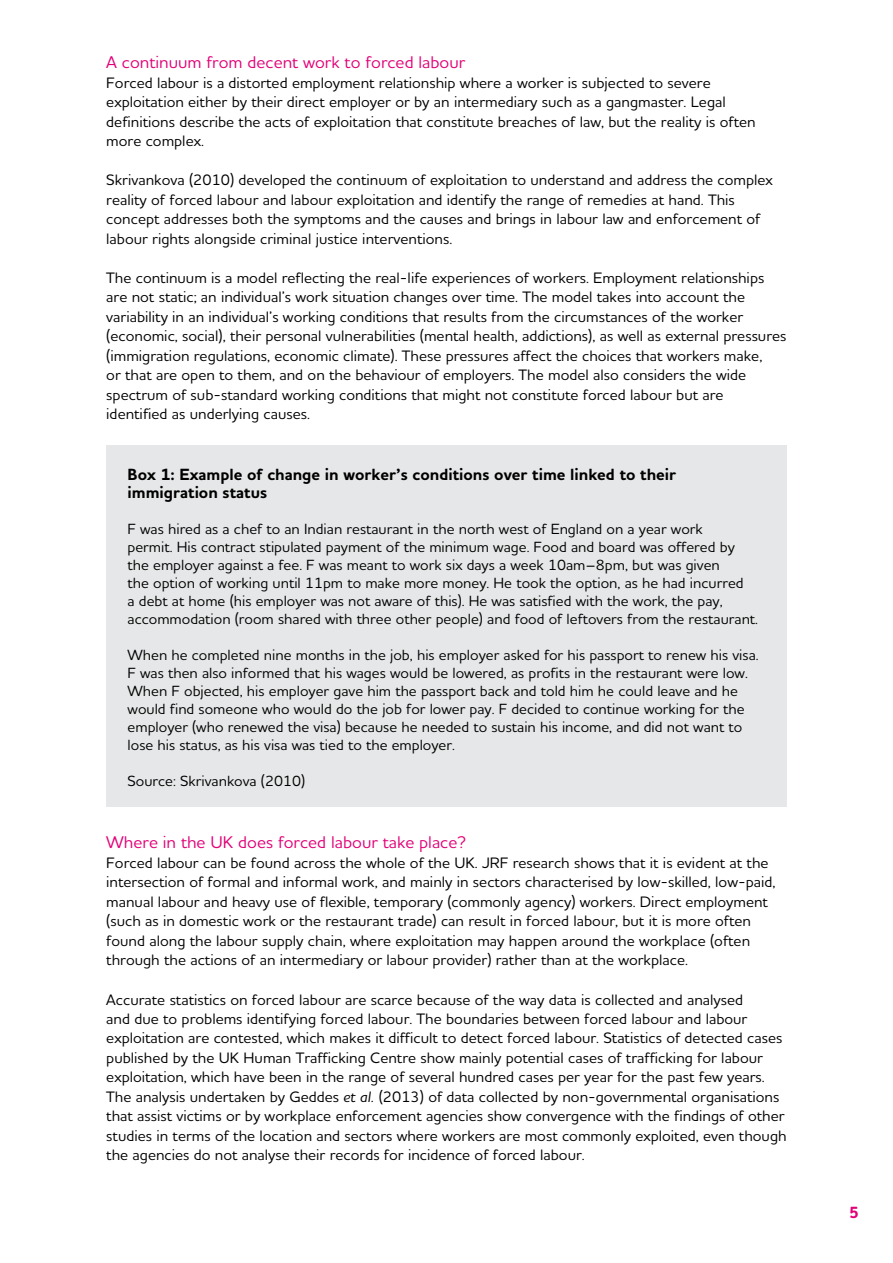
<style>
.page{position:relative;width:893px;height:1263px;background:#fff}
.page>*{position:absolute;margin:0;border:0;box-sizing:border-box;transform-origin:0 0}
.t1{font:500 17.25px "Houschka Alt Pro";color:#e20177}
.t2{font:700 16.5px/18px "Houschka Alt Pro";color:#000}
.t3{font:700 16.5px "Houschka Alt Pro";color:#e20177}
.t4{font:500 15.3px/19.5px "Houschka Alt Pro";color:#000}
.t5{font:500 15px/18px "Houschka Alt Pro";color:#000}
.s1{font-style:italic}
</style>
<div class="page">
<div style="left:106px;top:446px;width:681px;height:361px;background:#e6e7e8"></div>
<p class="t1" style="left:106px;top:52px;width:360px">A continuum from decent work to forced labour</p>
<p class="t4" style="left:106px;top:73px;width:651px">Forced labour is a distorted employment relationship where a worker is subjected to severe exploitation either by their direct employer or by an intermediary such as a gangmaster. Legal definitions describe the acts of exploitation that constitute breaches of law, but the reality is often more complex.</p>
<p class="t4" style="left:106px;top:170px;width:668px">Skrivankova (2010) developed the continuum of exploitation to understand and address the complex reality of forced labour and labour exploitation and identify the range of remedies at hand. This concept addresses both the symptoms and the causes and brings in labour law and enforcement of labour rights alongside criminal justice interventions.</p>
<p class="t4" style="left:106px;top:268px;width:682px">The continuum is a model reflecting the real-life experiences of workers. Employment relationships are not static; an individual’s work situation changes over time. The model takes into account the variability in an individual’s working conditions that results from the circumstances of the worker (economic, social), their personal vulnerabilities (mental health, addictions), as well as external pressures (immigration regulations, economic climate). These pressures affect the choices that workers make,<br>or that are open to them, and on the behaviour of employers. The model also considers the wide spectrum of sub-standard working conditions that might not constitute forced labour but are identified as underlying causes.</p>
<p class="t2" style="left:128px;top:465px;width:550px">Box 1: Example of change in worker’s conditions over time linked to their immigration status</p>
<p class="t5" style="left:128px;top:519px;width:632px">F was hired as a chef to an Indian restaurant in the north west of England on a year work<br>permit. His contract stipulated payment of the minimum wage. Food and board was offered by the employer against a fee. F was meant to work six days a week 10am–8pm, but was given<br>the option of working until 11pm to make more money. He took the option, as he had incurred<br>a debt at home (his employer was not aware of this). He was satisfied with the work, the pay, accommodation (room shared with three other people) and food of leftovers from the restaurant.</p>
<p class="t5" style="left:128px;top:645px;width:632px">When he completed nine months in the job, his employer asked for his passport to renew his visa.<br>F was then also informed that his wages would be lowered, as profits in the restaurant were low.<br>When F objected, his employer gave him the passport back and told him he could leave and he would find someone who would do the job for lower pay. F decided to continue working for the employer (who renewed the visa) because he needed to sustain his income, and did not want to lose his status, as his visa was tied to the employer.</p>
<p class="t5" style="left:128px;top:771px;width:179px">Source: Skrivankova (2010)</p>
<p class="t1" style="left:106px;top:832px;width:361px">Where in the UK does forced labour take place?</p>
<p class="t4" style="left:106px;top:853px;width:671px">Forced labour can be found across the whole of the UK. JRF research shows that it is evident at the intersection of formal and informal work, and mainly in sectors characterised by low-skilled, low-paid, manual labour and heavy use of flexible, temporary (commonly agency) workers. Direct employment (such as in domestic work or the restaurant trade) can result in forced labour, but it is more often found along the labour supply chain, where exploitation may happen around the workplace (often through the actions of an intermediary or labour provider) rather than at the workplace.</p>
<p class="t4" style="left:106px;top:989px;width:682px">Accurate statistics on forced labour are scarce because of the way data is collected and analysed<br>and due to problems identifying forced labour. The boundaries between forced labour and labour exploitation are contested, which makes it difficult to detect forced labour. Statistics of detected cases published by the UK Human Trafficking Centre show mainly potential cases of trafficking for labour exploitation, which have been in the range of several hundred cases per year for the past few years.<br>The analysis undertaken by Geddes <span class="s1">et al.</span> (2013) of data collected by non-governmental organisations that assist victims or by workplace enforcement agencies show convergence with the findings of other studies in terms of the location and sectors where workers are most commonly exploited, even though the agencies do not analyse their records for incidence of forced labour.</p>
<p class="t3" style="left:849px;top:1202px;width:11px">5</p>
</div>
